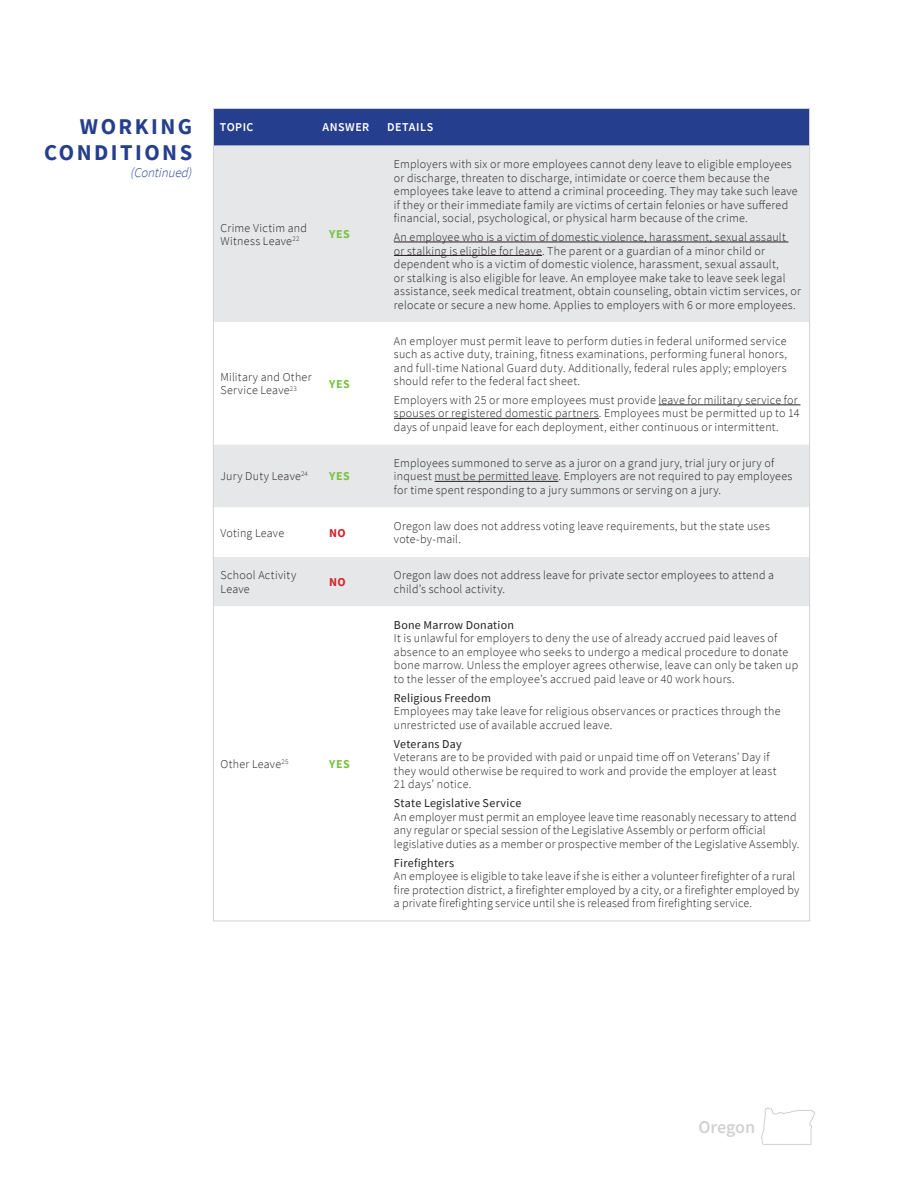
<style>
.page{position:relative;width:918px;height:1188px;background:#fff}
.page>*{position:absolute;margin:0;border:0;box-sizing:border-box;transform-origin:0 0}
.t1{font:700 22.5px/25.5px "Source Sans Pro";letter-spacing:.11em;color:#253f8e;text-align:right}
.t2{font:600 18px "Source Sans Pro";letter-spacing:-.01em;color:#d1d2d4}
.t3{font:italic 300 13.5px "Source Sans Pro";letter-spacing:-.01em;color:#253f8e}
.Row_Categories{font:300 12px/13.5px "Source Sans Pro";letter-spacing:.02em;color:#231f20}
.Column_Headers{font:600 12px "Source Sans Pro";letter-spacing:.045em;color:#fff}
.Row_Categories_YES{font:700 12px "Source Sans Pro";letter-spacing:.045em;color:#79c142}
.Row_Categories_NO{font:700 12px "Source Sans Pro";color:#d1232a}
.s1{font-weight:400}
</style>
<div class="page">
<svg style="left:761px;top:1107px;width:54px;height:38px"></svg>
<div style="left:215px;top:110px;width:593px;height:36px;background:#253f8e"></div>
<div style="left:215px;top:146px;width:593px;height:176px;background:#e6e7e9"></div>
<svg style="left:215px;top:404px;width:593px;height:202px;fill:#e6e7e9"></svg>
<hr style="left:394px;top:242px;width:394px;height:1px;background:#231f20">
<hr style="left:394px;top:255px;width:148px;height:1px;background:#231f20">
<hr style="left:658px;top:405px;width:142px;height:1px;background:#231f20">
<hr style="left:394px;top:418px;width:205px;height:1px;background:#231f20">
<hr style="left:435px;top:481px;width:123px;height:1px;background:#231f20">
<p class="t1" style="left:44px;top:114px;width:150px">WORKING<br>CONDITIONS</p>
<p class="t3" style="left:131px;top:164px;width:63px">(Continued)</p>
<p class="Column_Headers" style="left:220px;top:119px;width:35px">TOPIC</p>
<p class="Column_Headers" style="left:322px;top:119px;width:48px">ANSWER</p>
<p class="Column_Headers" style="left:387px;top:119px;width:48px">DETAILS</p>
<p class="Row_Categories" style="left:221px;top:221px;width:88px">Crime Victim and<br>Witness Leave<sup>22</sup></p>
<p class="Row_Categories_YES" style="left:329px;top:226px;width:22px">YES</p>
<p class="Row_Categories" style="left:221px;top:370px;width:93px">Military and Other<br>Service Leave<sup>23</sup></p>
<p class="Row_Categories_YES" style="left:329px;top:376px;width:22px">YES</p>
<p class="Row_Categories" style="left:221px;top:470px;width:89px">Jury Duty Leave<sup>24</sup></p>
<p class="Row_Categories_YES" style="left:329px;top:468px;width:22px">YES</p>
<p class="Row_Categories" style="left:394px;top:157px;width:405px">Employers with six or more employees cannot deny leave to eligible employees or discharge, threaten to discharge, intimidate or coerce them because the employees take leave to attend a criminal proceeding. They may take such leave if they or their immediate family are victims of certain felonies or have suffered financial, social, psychological, or physical harm because of the crime.</p>
<p class="Row_Categories" style="left:394px;top:230px;width:408px">An employee who is a victim of domestic violence, harassment, sexual assault<br>or stalking is eligible for leave. The parent or a guardian of a minor child or dependent who is a victim of domestic violence, harassment, sexual assault,<br>or stalking is also eligible for leave. An employee make take to leave seek legal assistance, seek medical treatment, obtain counseling, obtain victim services, or relocate or secure a new home. Applies to employers with 6 or more employees.</p>
<p class="Row_Categories" style="left:394px;top:334px;width:395px;text-align:justify">An employer must permit leave to perform duties in federal uniformed service such as active duty, training, fitness examinations, performing funeral honors, and full-time National Guard duty. Additionally, federal rules apply; employers should refer to the federal fact sheet.</p>
<p class="Row_Categories" style="left:394px;top:393px;width:407px">Employers with 25 or more employees must provide leave for military service for spouses or registered domestic partners. Employees must be permitted up to 14 days of unpaid leave for each deployment, either continuous or intermittent.</p>
<p class="Row_Categories" style="left:394px;top:456px;width:400px">Employees summoned to serve as a juror on a grand jury, trial jury or jury of inquest must be permitted leave. Employers are not required to pay employees for time spent responding to a jury summons or serving on a jury.</p>
<p class="Row_Categories" style="left:221px;top:526px;width:65px">Voting Leave</p>
<p class="Row_Categories_NO" style="left:329px;top:525px;width:18px">NO</p>
<p class="Row_Categories" style="left:394px;top:519px;width:377px">Oregon law does not address voting leave requirements, but the state uses vote-by-mail.</p>
<p class="Row_Categories" style="left:221px;top:569px;width:77px">School Activity<br>Leave</p>
<p class="Row_Categories_NO" style="left:329px;top:574px;width:18px">NO</p>
<p class="Row_Categories" style="left:394px;top:569px;width:382px">Oregon law does not address leave for private sector employees to attend a child’s school activity.</p>
<p class="Row_Categories" style="left:221px;top:757px;width:70px">Other Leave<sup>25</sup></p>
<p class="Row_Categories_YES" style="left:329px;top:756px;width:22px">YES</p>
<p class="Row_Categories" style="left:394px;top:618px;width:406px"><span class="s1">Bone Marrow Donation<br></span>It is unlawful for employers to deny the use of already accrued paid leaves of absence to an employee who seeks to undergo a medical procedure to donate bone marrow. Unless the employer agrees otherwise, leave can only be taken up to the lesser of the employee’s accrued paid leave or 40 work hours.</p>
<p class="Row_Categories" style="left:394px;top:691px;width:388px"><span class="s1">Religious Freedom<br></span>Employees may take leave for religious observances or practices through the unrestricted use of available accrued leave.</p>
<p class="Row_Categories" style="left:394px;top:737px;width:384px"><span class="s1">Veterans Day<br></span>Veterans are to be provided with paid or unpaid time off on Veterans’ Day if they would otherwise be required to work and provide the employer at least 21 days’ notice.</p>
<p class="Row_Categories" style="left:394px;top:796px;width:407px"><span class="s1">State Legislative Service<br></span>An employer must permit an employee leave time reasonably necessary to attend any regular or special session of the Legislative Assembly or perform official legislative duties as a member or prospective member of the Legislative Assembly.</p>
<p class="Row_Categories" style="left:394px;top:856px;width:407px"><span class="s1">Firefighters<br></span>An employee is eligible to take leave if she is either a volunteer firefighter of a rural fire protection district, a firefighter employed by a city, or a firefighter employed by a private firefighting service until she is released from firefighting service.</p>
<p class="t2" style="left:699px;top:1115px;width:58px">Oregon</p>
</div>
